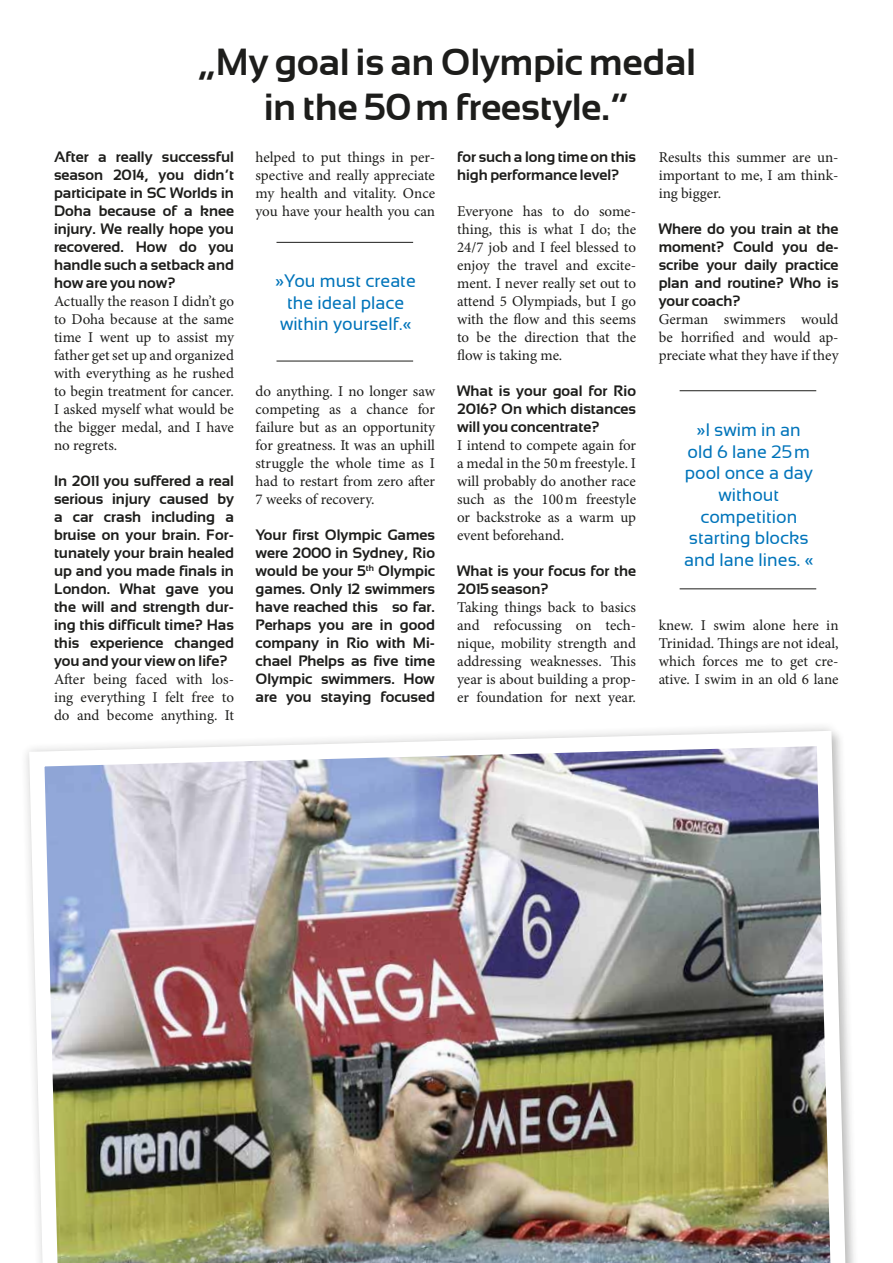
<style>
.page{position:relative;width:893px;height:1263px;background:#fff}
.page>*{position:absolute;margin:0;border:0;box-sizing:border-box;transform-origin:0 0}
.t1{font:700 37.5px/45px "Sansation";color:#1d1d1b;text-align:center}
.t2{font:18px/21.6px "Sansation";color:#0074ba;text-align:center}
.t3{font:15px/18px "Minion Pro";letter-spacing:-.005em;color:#1d1d1b;text-align:justify}
.t4{font:700 15px/18px "Sansation";color:#1d1d1b;text-align:justify}
</style>
<div class="page">
<img style="left:26px;top:727px;width:828px;height:536px">
<hr style="left:276px;top:242px;width:137px;height:1px;background:#1d1d1b">
<hr style="left:276px;top:361px;width:137px;height:1px;background:#1d1d1b">
<hr style="left:680px;top:390px;width:136px;height:1px;background:#1d1d1b">
<hr style="left:680px;top:589px;width:136px;height:1px;background:#1d1d1b">
<h1 class="t1" style="left:197px;top:39px;width:500px">„My goal is an Olympic medal in the 50m freestyle.“</h1>
<p class="t4" style="left:54px;top:148px;width:182px">After a really successful season 2014, you didn’t participate in SC Worlds in Doha because of a knee injury. We really hope you recovered. How do you handle such a setback and how are you now?</p>
<p class="t3" style="left:54px;top:292px;width:182px">Actually the reason I didn’t go to Doha because at the same time I went up to assist my father get set up and organized with everything as he rushed to begin treatment for cancer.<br>I asked myself what would be the bigger medal, and I have no regrets.</p>
<p class="t4" style="left:54px;top:472px;width:182px">In 2011 you suffered a real serious injury caused by a car crash including a bruise on your brain. For&shy;tunately your brain healed up and you made finals in London. What gave you the will and strength dur&shy;ing this difficult time? Has this experience changed you and your view on life?</p>
<p class="t3" style="left:54px;top:670px;width:182px">After being faced with los&shy;ing everything I felt free to do and become anything. It</p>
<p class="t3" style="left:256px;top:148px;width:181px">helped to put things in per&shy;spective and really appreciate my health and vitality. Once you have your health you can</p>
<p class="t2" style="left:275px;top:270px;width:142px">»You must create the ideal place within yourself.«</p>
<p class="t3" style="left:256px;top:382px;width:181px">do anything. I no longer saw competing as a chance for failure but as an opportunity for greatness. It was an uphill struggle the whole time as I had to restart from zero after 7 weeks of recovery.</p>
<p class="t4" style="left:256px;top:526px;width:181px">Your first Olympic Games were 2000 in Sydney, Rio would be your 5<sup>th</sup> Olympic games. Only 12 swimmers have reached this – so far.<br>Perhaps you are in good company in Rio with Mi&shy;chael Phelps as five time Olympic swimmers. How are you staying focused</p>
<p class="t4" style="left:457px;top:148px;width:180px">for such a long time on this high performance level?</p>
<p class="t3" style="left:457px;top:202px;width:180px">Everyone has to do some&shy;thing, this is what I do; the 24/7 job and I feel blessed to enjoy the travel and excite&shy;ment. I never really set out to attend 5 Olympiads, but I go with the flow and this seems to be the direction that the flow is taking me.</p>
<p class="t4" style="left:457px;top:382px;width:180px">What is your goal for Rio 2016? On which distances will you concentrate?</p>
<p class="t3" style="left:457px;top:436px;width:180px">I intend to compete again for a medal in the 50m freestyle. I will probably do another race such as the 100m freestyle or backstroke as a warm up event beforehand.</p>
<p class="t4" style="left:457px;top:562px;width:180px">What is your focus for the<br>2015 season?</p>
<p class="t3" style="left:457px;top:598px;width:180px">Taking things back to basics and refocussing on tech&shy;nique, mobility strength and addressing weaknesses. This year is about building a prop&shy;er foundation for next year.</p>
<p class="t3" style="left:659px;top:148px;width:181px">Results this summer are un&shy;important to me, I am think&shy;ing bigger.</p>
<p class="t4" style="left:659px;top:220px;width:181px">Where do you train at the moment? Could you de&shy;scribe your daily practice plan and routine? Who is your coach?</p>
<p class="t3" style="left:659px;top:310px;width:181px">German swimmers would be horrified and would ap&shy;preciate what they have if they</p>
<p class="t2" style="left:684px;top:419px;width:131px">»I swim in an old 6 lane 25m pool once a day without competition starting blocks and lane lines. «</p>
<p class="t3" style="left:659px;top:616px;width:181px">knew. I swim alone here in Trinidad. Things are not ideal, which forces me to get cre&shy;ative. I swim in an old 6 lane</p>
</div>
